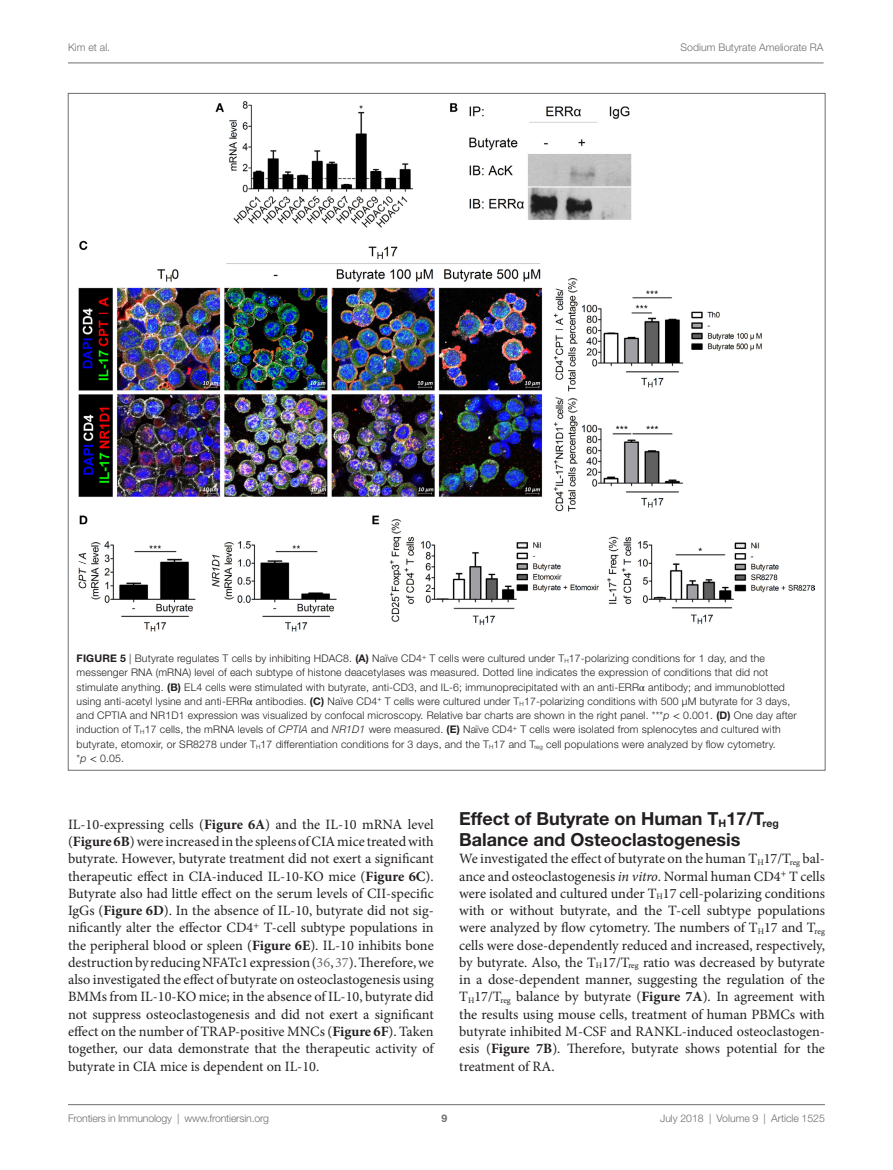
<style>
.page{position:relative;width:893px;height:1170px;background:#fff}
.page>*{position:absolute;margin:0;border:0;box-sizing:border-box;transform-origin:0 0}
.t1{font:700 18px/21px "Helvetica Neue LT Std";color:#231f20}
.t2{font:14.25px/17.2px "Minion Pro";color:#231f20;text-align:justify}
.t3{font:300 10.5px/14.2px "Helvetica Neue LT Std";letter-spacing:.015em;color:#231f20}
.t4{font:300 10.5px "Helvetica Neue LT Std";color:#6c6d70}
.t5{font:700 10.5px "Helvetica Neue LT Std";color:#6c6d70}
.s1{font-weight:700}
.s2{font-family:"STIX General";font-weight:400}
.s3{font-style:italic}
.s4{color:#6c6d70}
</style>
<div class="page">
<img style="left:79px;top:102px;width:735px;height:530px">
<hr style="left:68px;top:1104px;width:757px;height:1px;background:#6c6d70">
<hr style="left:68px;top:63px;width:755px;height:1px;background:#6c6d70">
<p class="t4" style="left:68px;top:41px;width:44px">Kim et al.</p>
<p class="t4" style="left:681px;top:41px;width:144px">Sodium Butyrate Ameliorate RA</p>
<p class="t3" style="left:77px;top:651px;width:722px"><span class="s1">Figure 5</span> | Butyrate regulates T cells by inhibiting HDAC8. <span class="s1">(A)</span> Naïve CD4<sup>+</sup> T cells were cultured under T<sub>H</sub>17-polarizing conditions for 1 day, and the messenger RNA (mRNA) level of each subtype of histone deacetylases was measured. Dotted line indicates the expression of conditions that did not stimulate anything. <span class="s1">(B)</span> EL4 cells were stimulated with butyrate, anti-CD3, and IL-6; immunoprecipitated with an anti-ERR<span class="s2">α</span> antibody; and immunoblotted using anti-acetyl lysine and anti-ERR<span class="s2">α</span> antibodies. <span class="s1">(C)</span> Naïve CD4<sup>+</sup> T cells were cultured under T<sub>H</sub>17-polarizing conditions with 500 µM butyrate for 3 days, and CPTIA and NR1D1 expression was visualized by confocal microscopy. Relative bar charts are shown in the right panel. ***<span class="s3">p</span> <span class="s2">&lt;</span> 0.001. <span class="s1">(D)</span> One day after induction of T<sub>H</sub>17 cells, the mRNA levels of <span class="s3">CPTIA</span> and <span class="s3">NR1D1</span> were measured. <span class="s1">(E)</span> Naïve CD4<sup>+</sup> T cells were isolated from splenocytes and cultured with butyrate, etomoxir, or SR8278 under T<sub>H</sub>17 differentiation conditions for 3 days, and the T<sub>H</sub>17 and T<sub>reg</sub> cell populations were analyzed by flow cytometry.<br>*<span class="s3">p</span> <span class="s2">&lt;</span> 0.05.</p>
<p class="t2" style="left:68px;top:815px;width:367px">IL-10-expressing cells (<span class="s1">Figure 6A</span>) and the IL-10 mRNA level (<span class="s1">Figure 6B</span>) were increased in the spleens of CIA mice treated with butyrate. However, butyrate treatment did not exert a significant therapeutic effect in CIA-induced IL-10-KO mice (<span class="s1">Figure 6C</span>).<br>Butyrate also had little effect on the serum levels of CII-specific IgGs (<span class="s1">Figure 6D</span>). In the absence of IL-10, butyrate did not sig&shy;nificantly alter the effector CD4<sup>+</sup> T-cell subtype populations in the peripheral blood or spleen (<span class="s1">Figure 6E</span>). IL-10 inhibits bone destruction by reducing NFATc1 expression (<span class="s4">36</span>, <span class="s4">37</span>). Therefore, we also investigated the effect of butyrate on osteoclastogenesis using BMMs from IL-10-KO mice; in the absence of IL-10, butyrate did not suppress osteoclastogenesis and did not exert a significant effect on the number of TRAP-positive MNCs (<span class="s1">Figure 6F</span>). Taken together, our data demonstrate that the therapeutic activity of butyrate in CIA mice is dependent on IL-10.</p>
<p class="t1" style="left:459px;top:807px;width:321px">Effect of Butyrate on Human T<sub>H</sub>17/T<sub>reg<br></sub>Balance and Osteoclastogenesis</p>
<p class="t2" style="left:459px;top:850px;width:367px">We investigated the effect of butyrate on the human T<sub>H</sub>17/T<sub>reg</sub> bal&shy;ance and osteoclastogenesis <span class="s3">in vitro</span>. Normal human CD4<sup>+</sup> T cells were isolated and cultured under T<sub>H</sub>17 cell-polarizing conditions with or without butyrate, and the T-cell subtype populations were analyzed by flow cytometry. The numbers of T<sub>H</sub>17 and T<sub>reg </sub>cells were dose-dependently reduced and increased, respectively, by butyrate. Also, the T<sub>H</sub>17/T<sub>reg</sub> ratio was decreased by butyrate in a dose-dependent manner, suggesting the regulation of the T<sub>H</sub>17/T<sub>reg</sub> balance by butyrate (<span class="s1">Figure 7A</span>). In agreement with the results using mouse cells, treatment of human PBMCs with butyrate inhibited M-CSF and RANKL-induced osteoclastogen&shy;esis (<span class="s1">Figure 7B</span>). Therefore, butyrate shows potential for the treatment of RA.</p>
<p class="t4" style="left:68px;top:1111px;width:203px">Frontiers in Immunology | www.frontiersin.org</p>
<p class="t4" style="left:660px;top:1111px;width:166px">July 2018 | Volume 9 | Article 1525</p>
<p class="t5" style="left:441px;top:1111px;width:7px">9</p>
</div>
